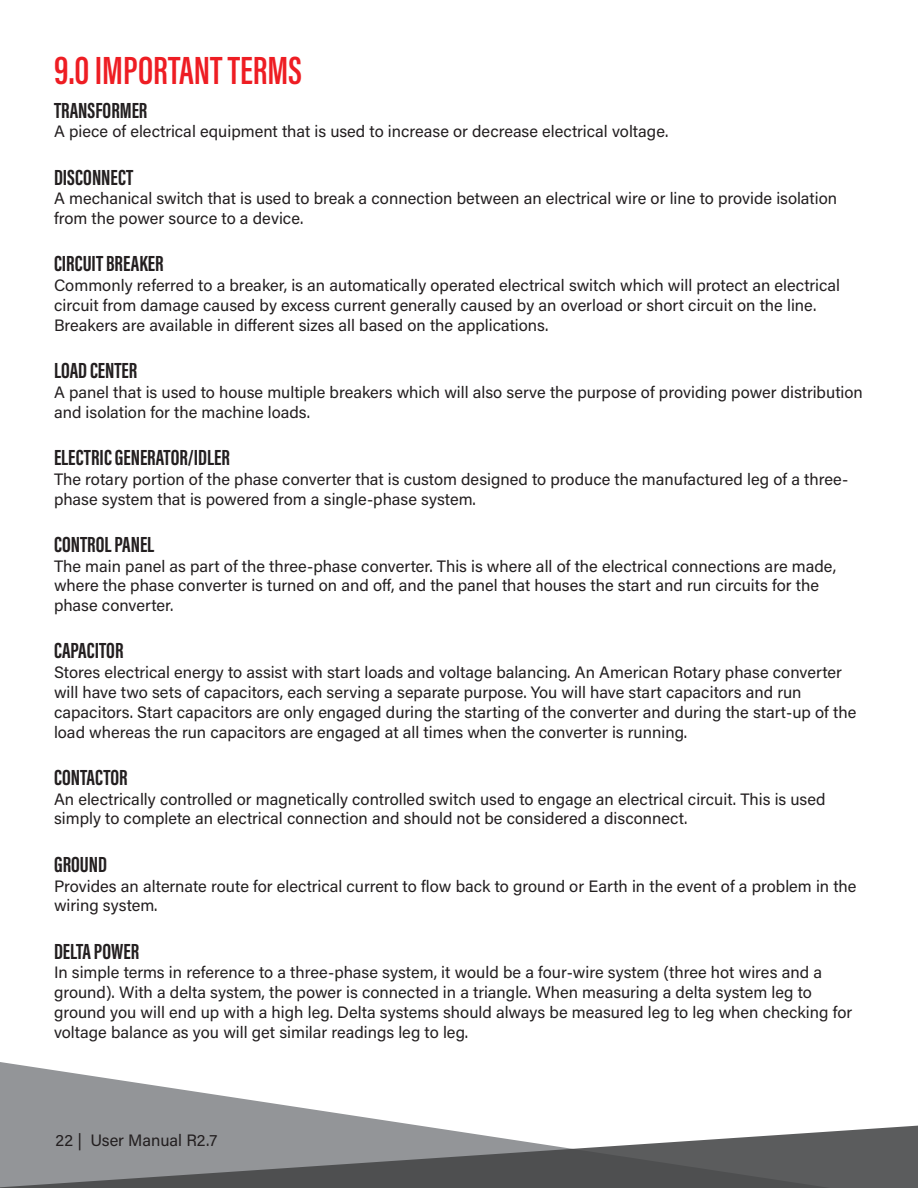
<style>
.page{position:relative;width:918px;height:1188px;background:#fff}
.page>*{position:absolute;margin:0;border:0;box-sizing:border-box;transform-origin:0 0}
.t1{font:600 40.5px "Acumin Pro Extra Cond";color:#ee1d23}
.t2{font:700 22.5px "Acumin Pro Extra Cond";color:#231f20}
.t3{font:16.5px/19.8px "Acumin Pro";color:#231f20}
</style>
<div class="page">
<svg style="left:0;top:1062px;width:382px;height:58px"></svg>
<svg style="left:0;top:1120px;width:918px;height:68px;background:#848587"></svg>
<h1 class="t1" style="left:54px;top:45px;width:249px">9.0 IMPORTANT TERMS</h1>
<h2 class="t2" style="left:54px;top:96px;width:95px">TRANSFORMER</h2>
<p class="t3" style="left:54px;top:121px;width:614px">A piece of electrical equipment that is used to increase or decrease electrical voltage.</p>
<h2 class="t2" style="left:54px;top:163px;width:81px">DISCONNECT</h2>
<p class="t3" style="left:54px;top:188px;width:785px">A mechanical switch that is used to break a connection between an electrical wire or line to provide isolation from the power source to a device.</p>
<h2 class="t2" style="left:54px;top:250px;width:111px">CIRCUIT BREAKER</h2>
<p class="t3" style="left:54px;top:275px;width:788px">Commonly referred to a breaker, is an automatically operated electrical switch which will protect an electrical circuit from damage caused by excess current generally caused by an overload or short circuit on the line.<br>Breakers are available in different sizes all based on the applications.</p>
<h2 class="t2" style="left:54px;top:357px;width:85px">LOAD CENTER</h2>
<p class="t3" style="left:54px;top:382px;width:810px">A panel that is used to house multiple breakers which will also serve the purpose of providing power distribution and isolation for the machine loads.</p>
<h2 class="t2" style="left:54px;top:444px;width:177px">ELECTRIC GENERATOR/IDLER</h2>
<p class="t3" style="left:54px;top:468px;width:796px">The rotary portion of the phase converter that is custom designed to produce the manufactured leg of a three&shy;phase system that is powered from a single-phase system.</p>
<h2 class="t2" style="left:54px;top:530px;width:102px">CONTROL PANEL</h2>
<p class="t3" style="left:54px;top:555px;width:784px">The main panel as part of the three-phase converter. This is where all of the electrical connections are made, where the phase converter is turned on and off, and the panel that houses the start and run circuits for the phase converter.</p>
<h2 class="t2" style="left:54px;top:637px;width:71px">CAPACITOR</h2>
<p class="t3" style="left:54px;top:662px;width:804px">Stores electrical energy to assist with start loads and voltage balancing. An American Rotary phase converter will have two sets of capacitors, each serving a separate purpose. You will have start capacitors and run capacitors. Start capacitors are only engaged during the starting of the converter and during the start-up of the load whereas the run capacitors are engaged at all times when the converter is running.</p>
<h2 class="t2" style="left:54px;top:763px;width:75px">CONTACTOR</h2>
<p class="t3" style="left:54px;top:788px;width:773px">An electrically controlled or magnetically controlled switch used to engage an electrical circuit. This is used simply to complete an electrical connection and should not be considered a disconnect.</p>
<h2 class="t2" style="left:54px;top:850px;width:55px">GROUND</h2>
<p class="t3" style="left:54px;top:875px;width:804px">Provides an alternate route for electrical current to flow back to ground or Earth in the event of a problem in the wiring system.</p>
<h2 class="t2" style="left:54px;top:937px;width:87px">DELTA POWER</h2>
<p class="t3" style="left:54px;top:962px;width:800px">In simple terms in reference to a three-phase system, it would be a four-wire system (three hot wires and a ground). With a delta system, the power is connected in a triangle. When measuring a delta system leg to ground you will end up with a high leg. Delta systems should always be measured leg to leg when checking for voltage balance as you will get similar readings leg to leg.</p>
<p class="t3" style="left:56px;top:1130px;width:164px">22 | User Manual R2.7</p>
</div>
